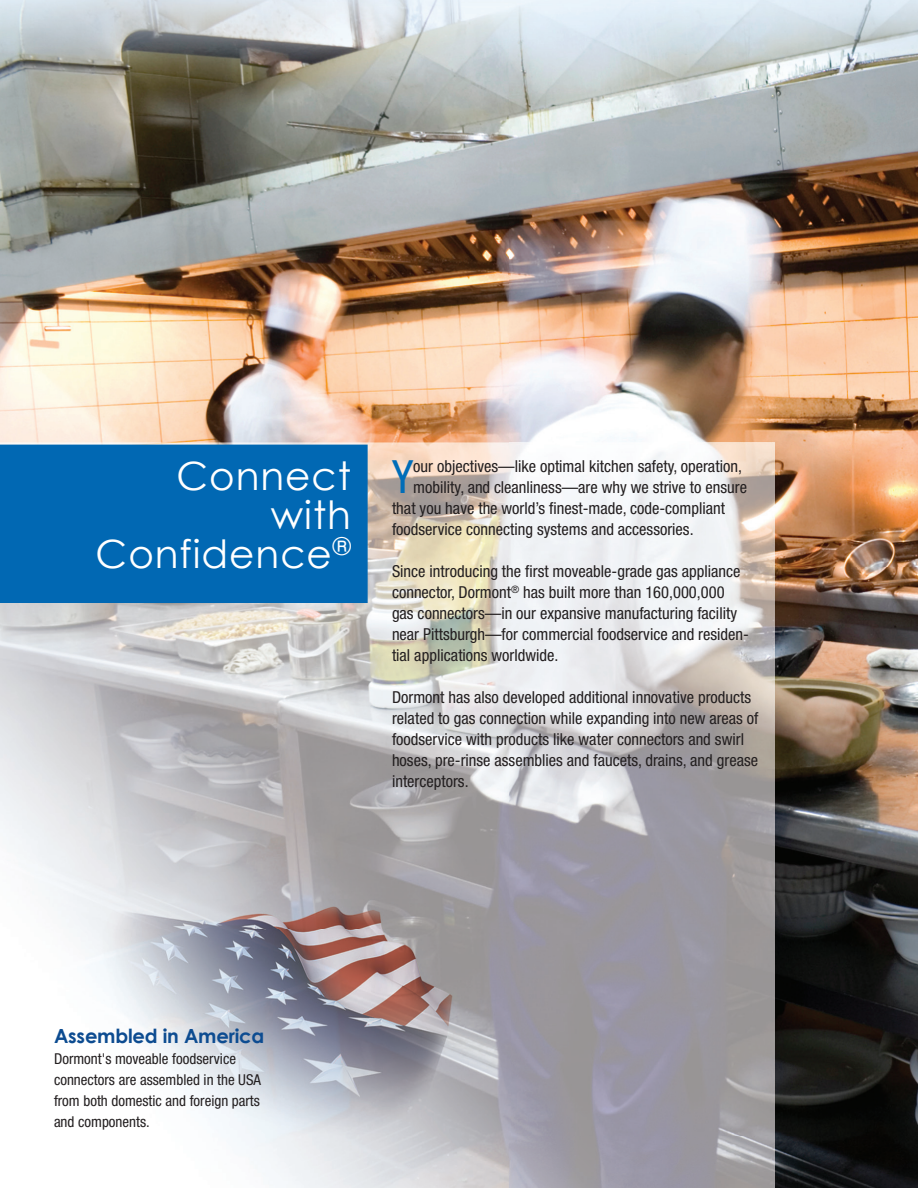
<style>
.page{position:relative;width:918px;height:1188px;background:#fff}
.page>*{position:absolute;margin:0;border:0;box-sizing:border-box;transform-origin:0 0}
.t1{font:condensed 45.9px "Helvetica Neue LT Std";color:#006db8}
.t2{font:39px/39px "Century Gothic";letter-spacing:.025em;color:#fff;text-align:right}
.t3{font:700 19.5px "Century Gothic";letter-spacing:-.01em;color:#0d4c91}
.t4{font:condensed 16.5px/21px "Helvetica Neue LT Std";color:#231f20}
.t5{font:condensed 15px/21px "Helvetica Neue LT Std";color:#231f20}
</style>
<div class="page">
<img style="left:0;top:0;width:918px;height:1188px">
<div style="left:0;top:445px;width:368px;height:158px;background:#0168b3"></div>
<h2 class="t2" style="left:96px;top:455px;width:257px">Connect with<br>Confidence<sup>®</sup></h2>
<h1 class="t1" style="left:392px;top:450px;width:23px">Y</h1>
<p class="t4" style="left:413px;top:456px;width:330px">our objectives—like optimal kitchen safety, operation,</p>
<p class="t4" style="left:413px;top:477px;width:335px">mobility, and cleanliness—are why we strive to ensure</p>
<p class="t4" style="left:392px;top:498px;width:335px">that you have the world’s finest-made, code-compliant</p>
<p class="t4" style="left:392px;top:519px;width:303px">foodservice connecting systems and accessories.</p>
<p class="t4" style="left:392px;top:561px;width:358px">Since introducing the first moveable-grade gas appliance connector, Dormont<sup>®</sup> has built more than 160,000,000 gas connectors—in our expansive manufacturing facility near Pittsburgh—for commercial foodservice and residen&shy;tial applications worldwide.</p>
<p class="t4" style="left:392px;top:687px;width:368px">Dormont has also developed additional innovative products related to gas connection while expanding into new areas of foodservice with products like water connectors and swirl hoses, pre-rinse assemblies and faucets, drains, and grease interceptors.</p>
<p class="t3" style="left:54px;top:1024px;width:212px">Assembled in America</p>
<p class="t5" style="left:54px;top:1048px;width:209px">Dormont's moveable foodservice connectors are assembled in the USA from both domestic and foreign parts and components.</p>
</div>
